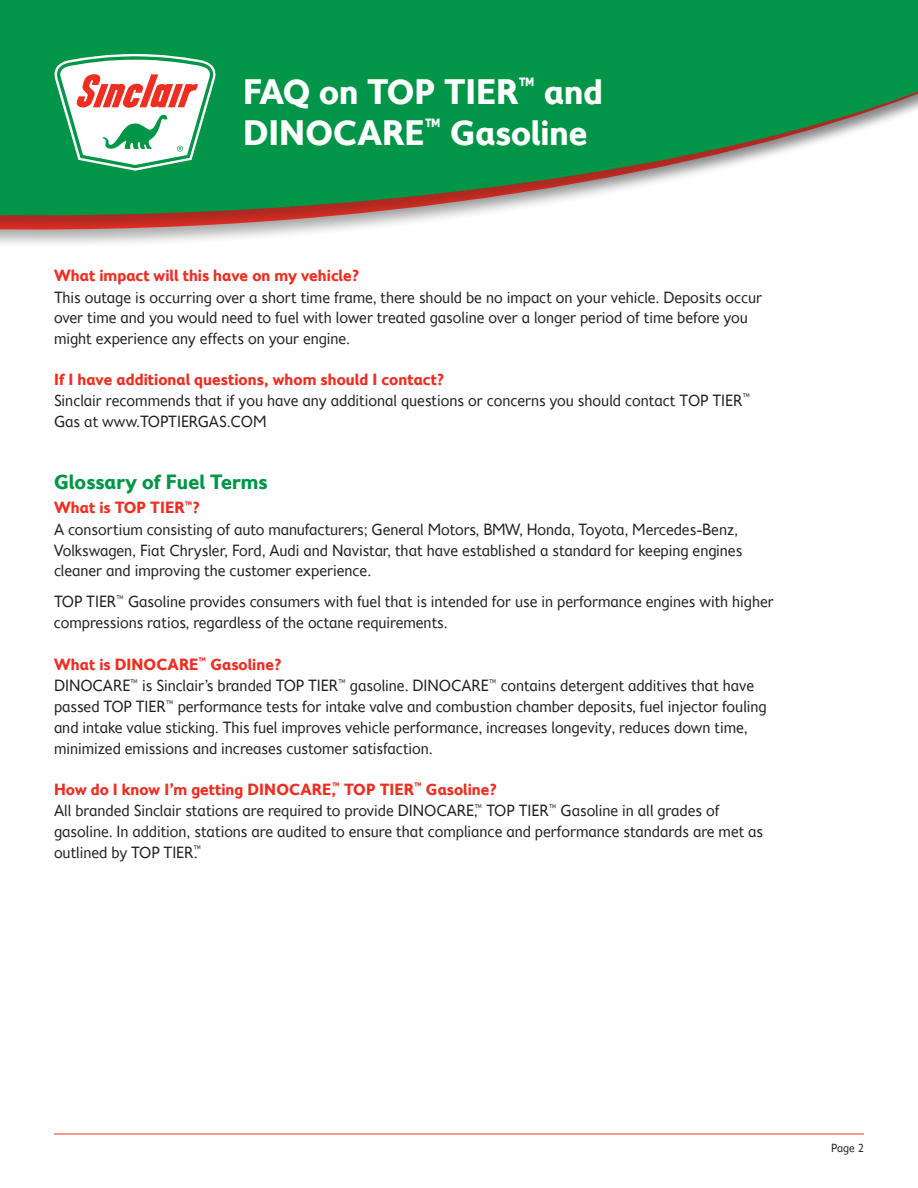
<style>
.page{position:relative;width:918px;height:1188px;background:#fff}
.page>*{position:absolute;margin:0;border:0;box-sizing:border-box;transform-origin:0 0}
.t1{font:700 36px/40.5px "Fiendstar";letter-spacing:-.02em;color:#fff}
.t2{font:700 21px "Fiendstar";letter-spacing:-.015em;color:#009547}
.t3{font:16.5px/21px "Fiendstar";letter-spacing:-.015em;color:#231f20}
.t4{font:12px "Fiendstar";color:#231f20}
.s1{font-weight:700;color:#ee2e22}
</style>
<div class="page">
<div style="left:0;top:0;width:918px;height:249px;background:#231f20;opacity:.33"></div>
<div style="left:0;top:0;width:918px;height:235px;background:#231f20;opacity:.33"></div>
<svg style="left:0;top:0;width:918px;height:215px;fill:#009547"></svg>
<svg style="left:54px;top:54px;width:162px;height:117px"></svg>
<hr style="left:54px;top:1134px;width:810px;height:1px;background:#ee2e22">
<p class="t1" style="left:243px;top:71px;width:362px">FAQ on TOP TIER<sup>™</sup> and<br>DINOCARE<sup>™</sup> Gasoline</p>
<p class="t3" style="left:54px;top:265px;width:710px"><span class="s1">What impact will this have on my vehicle?<br></span>This outage is occurring over a short time frame, there should be no impact on your vehicle. Deposits occur over time and you would need to fuel with lower treated gasoline over a longer period of time before you might experience any effects on your engine.</p>
<p class="t3" style="left:54px;top:369px;width:698px"><span class="s1">If I have additional questions, whom should I contact?<br></span>Sinclair recommends that if you have any additional questions or concerns you should contact TOP TIER<sup>™<br></sup>Gas at www.TOPTIERGAS.COM</p>
<p class="t2" style="left:54px;top:470px;width:215px">Glossary of Fuel Terms</p>
<p class="t3" style="left:54px;top:497px;width:690px"><span class="s1">What is TOP TIER</span><sup>™</sup><span class="s1">?<br></span>A consortium consisting of auto manufacturers; General Motors, BMW, Honda, Toyota, Mercedes-Benz, Volkswagen, Fiat Chrysler, Ford, Audi and Navistar, that have established a standard for keeping engines cleaner and improving the customer experience.</p>
<p class="t3" style="left:54px;top:591px;width:722px">TOP TIER<sup>™</sup> Gasoline provides consumers with fuel that is intended for use in performance engines with higher compressions ratios, regardless of the octane requirements.</p>
<p class="t3" style="left:54px;top:654px;width:715px"><span class="s1">What is DINOCARE</span><sup>™</sup> <span class="s1">Gasoline?<br></span>DINOCARE<sup>™</sup> is Sinclair’s branded TOP TIER<sup>™</sup> gasoline. DINOCARE<sup>™</sup> contains detergent additives that have passed TOP TIER<sup>™</sup> performance tests for intake valve and combustion chamber deposits, fuel injector fouling and intake value sticking. This fuel improves vehicle performance, increases longevity, reduces down time, minimized emissions and increases customer satisfaction.</p>
<p class="t3" style="left:54px;top:779px;width:711px"><span class="s1">How do I know I’m getting DINOCARE,</span><sup>™</sup> <span class="s1">TOP TIER</span><sup>™</sup> <span class="s1">Gasoline?<br></span>All branded Sinclair stations are required to provide DINOCARE,<sup>™</sup> TOP TIER<sup>™</sup> Gasoline in all grades of gasoline. In addition, stations are audited to ensure that compliance and performance standards are met as outlined by TOP TIER.<sup>™</sup></p>
<p class="t4" style="left:831px;top:1142px;width:34px">Page 2</p>
</div>
